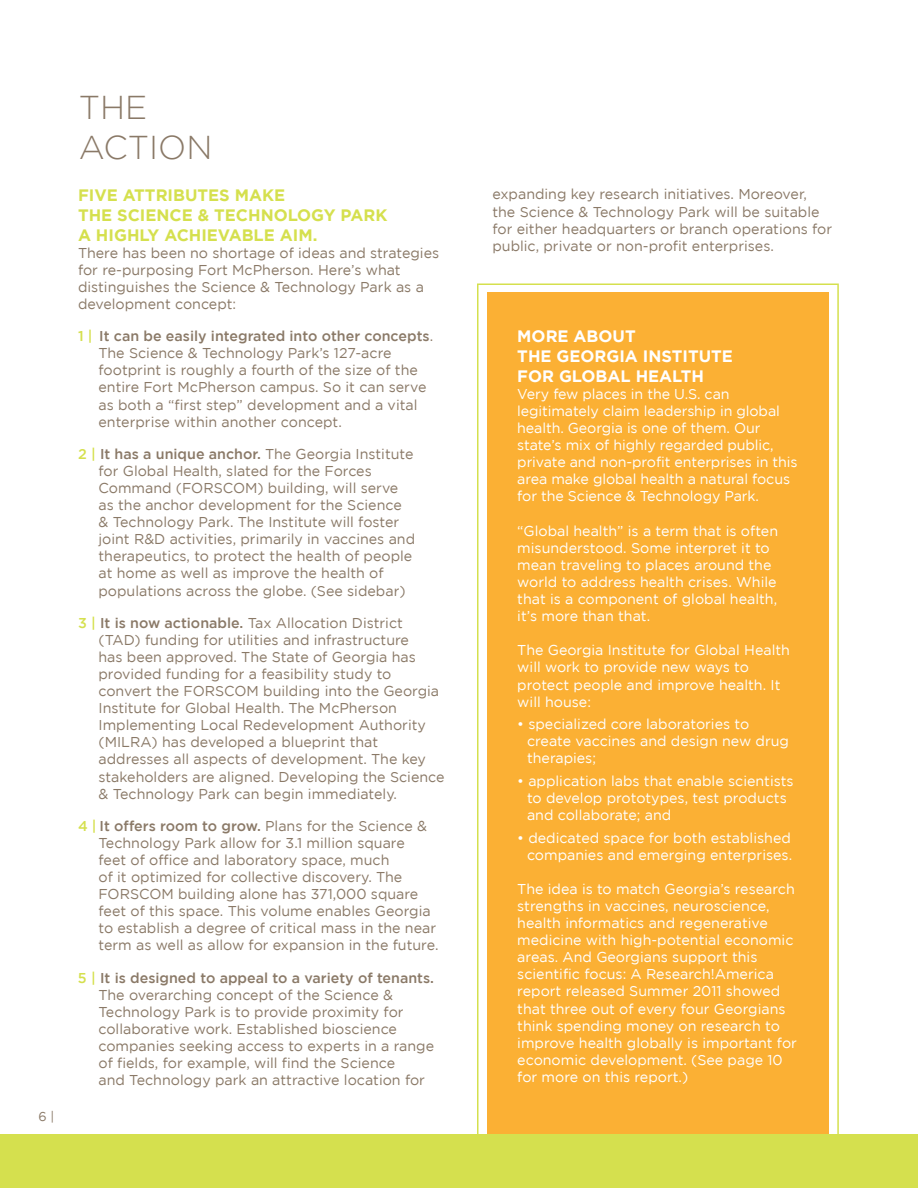
<style>
.page{position:relative;width:918px;height:1188px;background:#fff}
.page>*{position:absolute;margin:0;border:0;box-sizing:border-box;transform-origin:0 0}
.t1{font:300 33px/39.6px "Gotham";color:#8a7967}
.t2{font:700 16.5px/19.8px "Gotham";color:#d5e04e}
.t3{font:700 16.5px/19.8px "Gotham";color:#fff}
.t4{font:14.25px/17.1px "Gotham";color:#8a7967}
.t5{font:14.25px/17.1px "Gotham";color:#fff}
.t6{font:12.75px "Gotham";color:#8a7967}
.s1{font-weight:500;color:#d5e04e}
.s2{font-weight:500}
</style>
<div class="page">
<div style="left:487px;top:293px;width:342px;height:862px;background:#fbb034"></div>
<div style="left:0;top:1134px;width:918px;height:54px;background:#d5e04e"></div>
<div style="left:477px;top:284px;width:362px;height:884px;border:2px solid #d5e04e"></div>
<p class="t6" style="left:38px;top:1109px;width:17px">6 |</p>
<h1 class="t1" style="left:79px;top:87px;width:135px">THE<br>ACTION</h1>
<p class="t2" style="left:78px;top:185px;width:311px">FIVE ATTRIBUTES MAKE<br>THE SCIENCE &amp; TECHNOLOGY PARK<br>A HIGHLY ACHIEVABLE AIM.</p>
<p class="t4" style="left:78px;top:244px;width:363px">There has been no shortage of ideas and strategies for re-purposing Fort McPherson. Here’s what distinguishes the Science &amp; Technology Park as a development concept:</p>
<p class="t4" style="left:99px;top:327px;width:336px;text-indent:-21px"><span class="s1">1 |</span> <span class="s2">It can be easily integrated into other concepts</span>.<br>The Science &amp; Technology Park’s 127-acre footprint is roughly a fourth of the size of the entire Fort McPherson campus. So it can serve as both a “first step” development and a vital enterprise within another concept.</p>
<p class="t4" style="left:99px;top:445px;width:318px;text-indent:-21px"><span class="s1">2 |</span> <span class="s2">It has a unique anchor.</span> The Georgia Institute for Global Health, slated for the Forces Command (FORSCOM) building, will serve as the anchor development for the Science &amp; Technology Park. The Institute will foster joint R&amp;D activities, primarily in vaccines and therapeutics, to protect the health of people at home as well as improve the health of populations across the globe. (See sidebar)</p>
<p class="t4" style="left:99px;top:614px;width:348px;text-indent:-21px"><span class="s1">3 |</span> <span class="s2">It is now actionable.</span> Tax Allocation District (TAD) funding for utilities and infrastructure<br>has been approved. The State of Georgia has provided funding for a feasibility study to convert the FORSCOM building into the Georgia Institute for Global Health. The McPherson Implementing Local Redevelopment Authority (MILRA) has developed a blueprint that addresses all aspects of development. The key stakeholders are aligned. Developing the Science &amp; Technology Park can begin immediately.</p>
<p class="t4" style="left:99px;top:817px;width:342px;text-indent:-21px"><span class="s1">4 |</span> <span class="s2">It offers room to grow.</span> Plans for the Science &amp; Technology Park allow for 3.1 million square<br>feet of office and laboratory space, much<br>of it optimized for collective discovery. The FORSCOM building alone has 371,000 square feet of this space. This volume enables Georgia to establish a degree of critical mass in the near term as well as allow for expansion in the future.</p>
<p class="t4" style="left:99px;top:969px;width:337px;text-indent:-21px"><span class="s1">5 |</span> <span class="s2">It is designed to appeal to a variety of tenants.<br></span>The overarching concept of the Science &amp; Technology Park is to provide proximity for collaborative work. Established bioscience companies seeking access to experts in a range of fields, for example, will find the Science<br>and Technology park an attractive location for</p>
<p class="t4" style="left:492px;top:186px;width:341px">expanding key research initiatives. Moreover, the Science &amp; Technology Park will be suitable for either headquarters or branch operations for public, private or non-profit enterprises.</p>
<p class="t3" style="left:517px;top:326px;width:217px">MORE ABOUT<br>THE GEORGIA INSTITUTE<br>FOR GLOBAL HEALTH</p>
<p class="t5" style="left:517px;top:385px;width:282px">Very few places in the U.S. can legitimately claim leadership in global health. Georgia is one of them. Our state’s mix of highly regarded public, private and non-profit enterprises in this area make global health a natural focus for the Science &amp; Technology Park.</p>
<p class="t5" style="left:517px;top:522px;width:262px">“Global health” is a term that is often misunderstood. Some interpret it to mean traveling to places around the world to address health crises. While that is a component of global health, it’s more than that.</p>
<p class="t5" style="left:517px;top:641px;width:274px">The Georgia Institute for Global Health will work to provide new ways to protect people and improve health. It will house:</p>
<p class="t5" style="left:527px;top:715px;width:264px;text-indent:-10px">• specialized core laboratories to create vaccines and design new drug therapies;</p>
<p class="t5" style="left:527px;top:772px;width:268px;text-indent:-10px">• application labs that enable scientists to develop prototypes, test products and collaborate; and</p>
<p class="t5" style="left:517px;top:829px;width:276px;text-align:right">• dedicated space for both established companies and emerging enterprises.</p>
<p class="t5" style="left:517px;top:880px;width:281px">The idea is to match Georgia’s research strengths in vaccines, neuroscience, health informatics and regenerative medicine with high-potential economic areas. And Georgians support this scientific focus: A Research!America report released Summer 2011 showed that three out of every four Georgians think spending money on research to improve health globally is important for economic development. (See page 10 for more on this report.)</p>
</div>
